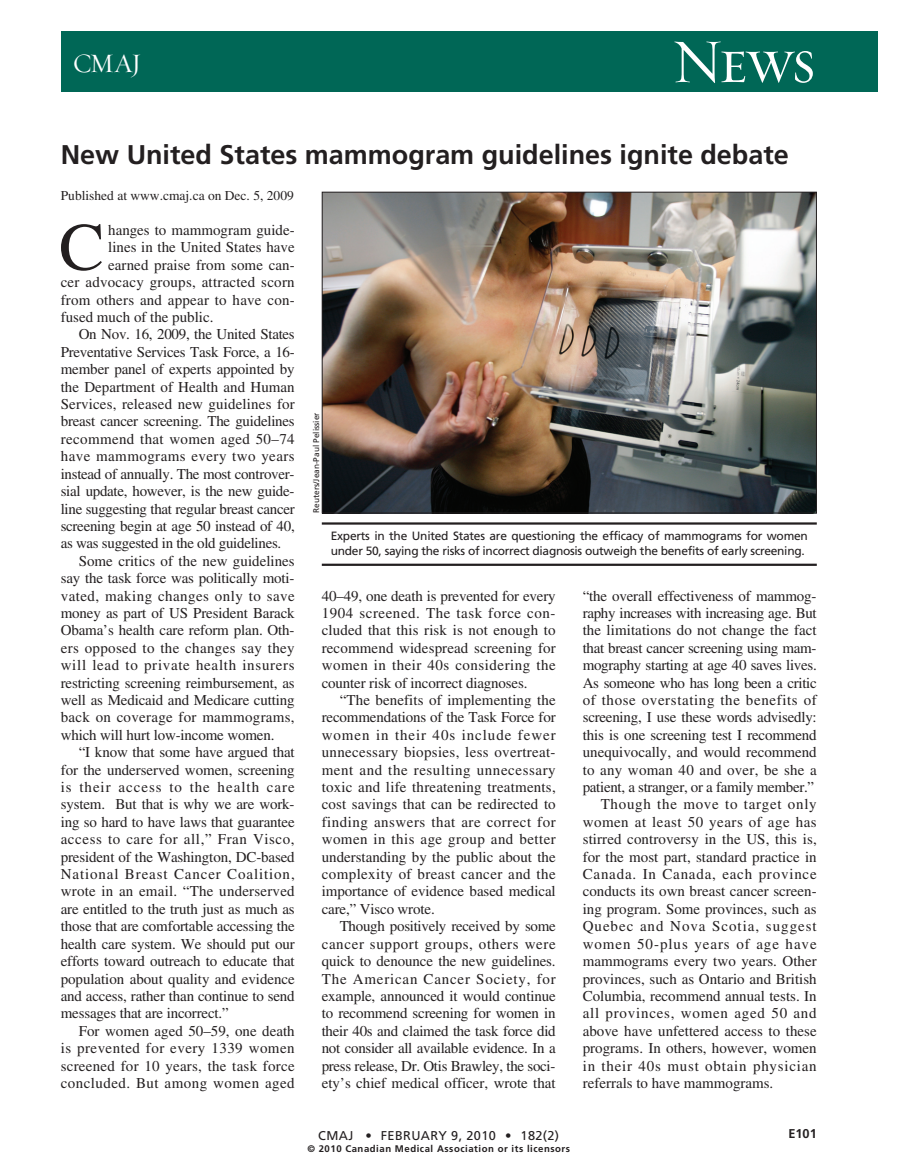
<style>
.page{position:relative;width:918px;height:1175px;background:#fff}
.page>*{position:absolute;margin:0;border:0;box-sizing:border-box;transform-origin:0 0}
.t1{font:67.5px "Times";color:#231f20}
.t2{font:63px "Requiem Display HTF Small Caps";color:#fff}
.t3{font:700 27px "Frutiger";color:#231f20}
.t4{font:27px "Requiem Display HTF Roman";color:#fff}
.t5{font:15px/17.4px "Times";color:#231f20;text-align:justify}
.t6{font:15px "Times";letter-spacing:-.02em;color:#231f20}
.t7{font:15px "Times";letter-spacing:.03em;color:#231f20}
.t8{font:15px "Times";letter-spacing:.04em;color:#231f20}
.t9{font:15px "Times";letter-spacing:.025em;color:#231f20}
.t10{font:15px "Times";letter-spacing:.045em;color:#231f20}
.t11{font:15px "Times";letter-spacing:.06em;color:#231f20}
.t12{font:15px "Times";letter-spacing:.05em;color:#231f20}
.t13{font:15px "Times";letter-spacing:.065em;color:#231f20}
.t14{font:15px "Times";letter-spacing:.02em;color:#231f20}
.t15{font:15px "Times";letter-spacing:.055em;color:#231f20}
.t16{font:13.5px "Times";color:#231f20}
.t17{font:12.75px "Frutiger";letter-spacing:.025em;color:#231f20}
.t18{font:700 12.75px "Frutiger";color:#231f20}
.t19{font:12px/15px "Frutiger";letter-spacing:-.025em;color:#231f20}
.t20{font:700 9.6px "Frutiger";letter-spacing:.055em;color:#231f20}
.t21{font:8.25px "Frutiger";color:#231f20}
</style>
<div class="page">
<div style="left:61px;top:32px;width:817px;height:60px;background:#006756"></div>
<img style="left:324px;top:194px;width:491px;height:317px">
<div style="left:322px;top:192px;width:495px;height:321px;border:1px solid #231f20"></div>
<hr style="left:322px;top:522px;width:495px;height:2px;background:#231f20">
<hr style="left:322px;top:563px;width:495px;height:3px;background:#231f20">
<h3 class="t4" style="left:73px;top:53px;width:70px">CMAJ</h3>
<h2 class="t2" style="left:671px;top:23px;width:146px">News</h2>
<h3 class="t3" style="left:61px;top:144px;width:730px">New United States mammogram guidelines ignite debate</h3>
<p class="t16" style="left:61px;top:191px;width:235px">Published at www.cmaj.ca on Dec. 5, 2009</p>
<h1 class="t1" style="left:59px;top:223px;width:47px">C</h1>
<p class="t5" style="left:108px;top:223px;width:188px">hanges to mammogram guide-</p>
<p class="t5" style="left:108px;top:240px;width:188px">lines in the United States have</p>
<p class="t5" style="left:108px;top:257px;width:188px">earned praise from some can-</p>
<p class="t5" style="left:61px;top:275px;width:236px">cer advocacy groups, attracted scorn</p>
<p class="t5" style="left:61px;top:292px;width:236px">from others and appear to have con-</p>
<p class="t5" style="left:61px;top:310px;width:154px">fused much of the public.</p>
<p class="t6" style="left:79px;top:329px;width:218px">On Nov. 16, 2009, the United States</p>
<p class="t6" style="left:61px;top:346px;width:236px">Preventative Services Task Force, a 16-</p>
<p class="t5" style="left:61px;top:362px;width:236px">member panel of experts appointed by</p>
<p class="t5" style="left:61px;top:379px;width:235px">the Department of Health and Human</p>
<p class="t5" style="left:61px;top:397px;width:236px">Services, released new guidelines for</p>
<p class="t5" style="left:61px;top:414px;width:236px">breast cancer screening. The guidelines</p>
<p class="t9" style="left:61px;top:433px;width:235px">recommend that women aged 50–74</p>
<p class="t7" style="left:61px;top:451px;width:235px">have mammograms every two years</p>
<p class="t6" style="left:61px;top:468px;width:235px">instead of annually. The most controver-</p>
<p class="t6" style="left:61px;top:485px;width:235px">sial update, however, is the new guide-</p>
<p class="t6" style="left:61px;top:503px;width:236px">line suggesting that regular breast cancer</p>
<p class="t6" style="left:61px;top:520px;width:236px">screening begin at age 50 instead of 40,</p>
<p class="t6" style="left:61px;top:538px;width:222px">as was suggested in the old guidelines.</p>
<p class="t5" style="left:79px;top:553px;width:218px">Some critics of the new guidelines</p>
<p class="t5" style="left:61px;top:571px;width:235px">say the task force was politically moti-</p>
<p class="t7" style="left:61px;top:590px;width:235px">vated, making changes only to save</p>
<p class="t5" style="left:61px;top:605px;width:236px">money as part of US President Barack</p>
<p class="t5" style="left:61px;top:623px;width:235px">Obama’s health care reform plan. Oth-</p>
<p class="t9" style="left:61px;top:642px;width:236px">ers opposed to the changes say they</p>
<p class="t10" style="left:61px;top:659px;width:236px">will lead to private health insurers</p>
<p class="t5" style="left:61px;top:675px;width:235px">restricting screening reimbursement, as</p>
<p class="t5" style="left:61px;top:692px;width:235px">well as Medicaid and Medicare cutting</p>
<p class="t14" style="left:61px;top:712px;width:235px">back on coverage for mammograms,</p>
<p class="t5" style="left:61px;top:727px;width:215px">which will hurt low-income women.</p>
<p class="t5" style="left:79px;top:745px;width:218px">“I know that some have argued that</p>
<p class="t5" style="left:61px;top:762px;width:235px">for the underserved women, screening</p>
<p class="t13" style="left:61px;top:781px;width:236px">is their access to the health care</p>
<p class="t5" style="left:61px;top:797px;width:235px">system. But that is why we are work-</p>
<p class="t5" style="left:61px;top:814px;width:235px">ing so hard to have laws that guarantee</p>
<p class="t8" style="left:61px;top:833px;width:235px">access to care for all,” Fran Visco,</p>
<p class="t5" style="left:61px;top:849px;width:236px">president of the Washington, DC-based</p>
<p class="t11" style="left:61px;top:868px;width:236px">National Breast Cancer Coalition,</p>
<p class="t5" style="left:61px;top:884px;width:235px">wrote in an email. “The underserved</p>
<p class="t5" style="left:61px;top:901px;width:236px">are entitled to the truth just as much as</p>
<p class="t5" style="left:61px;top:919px;width:236px">those that are comfortable accessing the</p>
<p class="t5" style="left:61px;top:936px;width:235px">health care system. We should put our</p>
<p class="t5" style="left:61px;top:953px;width:236px">efforts toward outreach to educate that</p>
<p class="t5" style="left:61px;top:971px;width:236px">population about quality and evidence</p>
<p class="t5" style="left:61px;top:988px;width:236px">and access, rather than continue to send</p>
<p class="t5" style="left:61px;top:1006px;width:170px">messages that are incorrect.”</p>
<p class="t5" style="left:79px;top:1023px;width:217px">For women aged 50–59, one death</p>
<p class="t7" style="left:61px;top:1042px;width:236px">is prevented for every 1339 women</p>
<p class="t5" style="left:61px;top:1058px;width:236px">screened for 10 years, the task force</p>
<p class="t7" style="left:61px;top:1077px;width:236px">concluded. But among women aged</p>
<p class="t21" style="left:313px;top:513px;width:102px;rotate:-90deg">Reuters/Jean-Paul Pelissier</p>
<p class="t19" style="left:331px;top:529px;width:479px">Experts in the United States are questioning the efficacy of mammograms for women under 50, saying the risks of incorrect diagnosis outweigh the benefits of early screening.</p>
<p class="t5" style="left:322px;top:588px;width:236px">40–49, one death is prevented for every 1904 screened. The task force con&shy;cluded that this risk is not enough to recommend widespread screening for women in their 40s considering the counter risk of incorrect diagnoses.</p>
<p class="t5" style="left:322px;top:692px;width:236px;text-indent:18px">“The benefits of implementing the recommendations of the Task Force for women in their 40s include fewer unnecessary biopsies, less overtreat&shy;ment and the resulting unnecessary toxic and life threatening treatments, cost savings that can be redirected to finding answers that are correct for women in this age group and better understanding by the public about the complexity of breast cancer and the importance of evidence based medical care,” Visco wrote.</p>
<p class="t5" style="left:322px;top:919px;width:236px;text-indent:18px">Though positively received by some cancer support groups, others were quick to denounce the new guidelines.<br>The American Cancer Society, for example, announced it would continue to recommend screening for women in their 40s and claimed the task force did not consider all available evidence. In a press release, Dr. Otis Brawley, the soci&shy;ety’s chief medical officer, wrote that</p>
<p class="t5" style="left:583px;top:588px;width:235px">“the overall effectiveness of mammog-</p>
<p class="t6" style="left:583px;top:607px;width:236px">raphy increases with increasing age. But</p>
<p class="t5" style="left:583px;top:623px;width:236px">the limitations do not change the fact</p>
<p class="t6" style="left:583px;top:642px;width:235px">that breast cancer screening using mam-</p>
<p class="t6" style="left:583px;top:659px;width:236px">mography starting at age 40 saves lives.</p>
<p class="t6" style="left:583px;top:677px;width:236px">As someone who has long been a critic</p>
<p class="t8" style="left:583px;top:694px;width:236px">of those overstating the benefits of</p>
<p class="t5" style="left:583px;top:710px;width:236px">screening, I use these words advisedly:</p>
<p class="t5" style="left:583px;top:727px;width:236px">this is one screening test I recommend</p>
<p class="t5" style="left:583px;top:745px;width:236px">unequivocally, and would recommend</p>
<p class="t5" style="left:583px;top:762px;width:236px">to any woman 40 and over, be she a</p>
<p class="t6" style="left:583px;top:781px;width:233px">patient, a stranger, or a family member.”</p>
<p class="t10" style="left:601px;top:799px;width:218px">Though the move to target only</p>
<p class="t7" style="left:583px;top:816px;width:236px">women at least 50 years of age has</p>
<p class="t5" style="left:583px;top:832px;width:236px">stirred controversy in the US, this is,</p>
<p class="t5" style="left:583px;top:849px;width:236px">for the most part, standard practice in</p>
<p class="t15" style="left:583px;top:868px;width:236px">Canada. In Canada, each province</p>
<p class="t5" style="left:583px;top:884px;width:236px">conducts its own breast cancer screen-</p>
<p class="t5" style="left:583px;top:901px;width:236px">ing program. Some provinces, such as</p>
<p class="t13" style="left:583px;top:920px;width:236px">Quebec and Nova Scotia, suggest</p>
<p class="t11" style="left:583px;top:938px;width:236px">women 50-plus years of age have</p>
<p class="t5" style="left:583px;top:953px;width:236px">mammograms every two years. Other</p>
<p class="t5" style="left:583px;top:971px;width:235px">provinces, such as Ontario and British</p>
<p class="t5" style="left:583px;top:988px;width:236px">Columbia, recommend annual tests. In</p>
<p class="t12" style="left:583px;top:1007px;width:235px">all provinces, women aged 50 and</p>
<p class="t5" style="left:583px;top:1023px;width:236px">above have unfettered access to these</p>
<p class="t5" style="left:583px;top:1040px;width:236px">programs. In others, however, women</p>
<p class="t12" style="left:583px;top:1060px;width:236px">in their 40s must obtain physician</p>
<p class="t5" style="left:583px;top:1075px;width:192px">referrals to have mammograms.</p>
<p class="t17" style="left:318px;top:1130px;width:242px">CMAJ • FEBRUARY 9, 2010 • 182(2)</p>
<p class="t20" style="left:307px;top:1145px;width:264px">© 2010 Canadian Medical Association or its licensors</p>
<p class="t18" style="left:788px;top:1128px;width:30px">E101</p>
</div>
